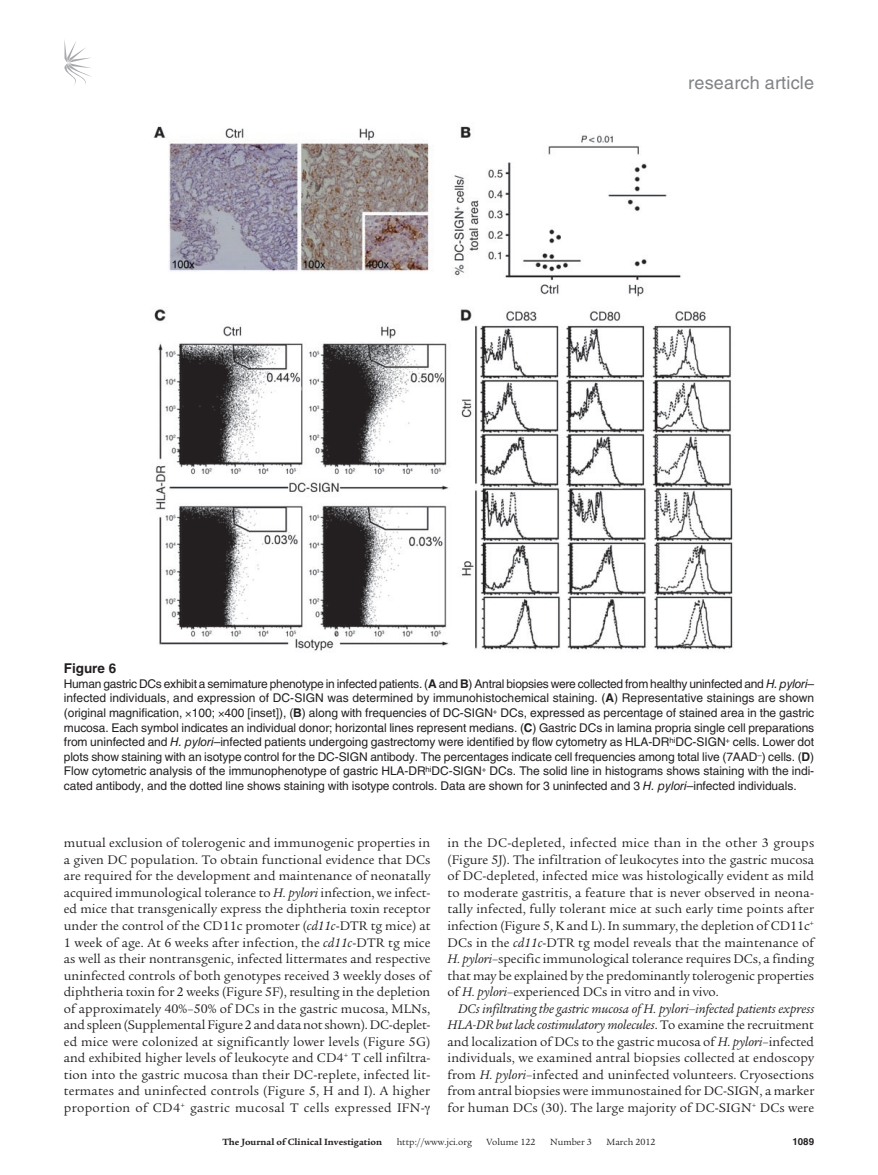
<style>
.page{position:relative;width:878px;height:1175px;background:#fff}
.page>*{position:absolute;margin:0;border:0;box-sizing:border-box;transform-origin:0 0}
.t1{font:18px "Helvetica LT Std";letter-spacing:.01em;color:#808285}
.t2{font:13.5px/16.5px "Legacy Serif Std";letter-spacing:.005em;color:#231f20;text-align:justify}
.t3{font:700 13.5px "Helvetica LT Std";color:#231f20}
.t4{font:12px/14.7px "Helvetica LT Std";letter-spacing:-.005em;color:#231f20;text-align:justify}
.t5{font:9.75px "Legacy Serif Std";color:#231f20}
.t6{font:700 9.75px "Legacy Serif Std";color:#231f20}
.t7{font:700 9.75px "Helvetica LT Std";color:#231f20}
.s1{font-weight:700}
.s2{font-style:italic}
</style>
<div class="page">
<svg style="left:64px;top:40px;width:27px;height:45px"></svg>
<img style="left:153px;top:126px;width:580px;height:525px">
<h1 class="t1" style="left:688px;top:73px;width:127px">research article</h1>
<p class="t3" style="left:64px;top:660px;width:54px">Figure 6</p>
<p class="t4" style="left:64px;top:676px;width:752px">Human gastric DCs exhibit a semimature phenotype in infected patients. (<span class="s1">A</span> and <span class="s1">B</span>) Antral biopsies were collected from healthy uninfected and <span class="s2">H. pylori</span>– infected individuals, and expression of DC-SIGN was determined by immunohistochemical staining. (<span class="s1">A</span>) Representative stainings are shown (original magnification, 100; 400 [inset]), (<span class="s1">B</span>) along with frequencies of DC-SIGN<sup>+</sup> DCs, expressed as percentage of stained area in the gastric mucosa. Each symbol indicates an individual donor; horizontal lines represent medians. (<span class="s1">C</span>) Gastric DCs in lamina propria single cell preparations from uninfected and <span class="s2">H. pylori</span>–infected patients undergoing gastrectomy were identified by flow cytometry as HLA-DR<sup>hi</sup>DC-SIGN<sup>+</sup> cells. Lower dot plots show staining with an isotype control for the DC-SIGN antibody. The percentages indicate cell frequencies among total live (7AAD<sup>–</sup>) cells. (<span class="s1">D</span>)<br>Flow cytometric analysis of the immunophenotype of gastric HLA-DR<sup>hi</sup>DC-SIGN<sup>+</sup> DCs. The solid line in histograms shows staining with the indi&shy;cated antibody, and the dotted line shows staining with isotype controls. Data are shown for 3 uninfected and 3 <span class="s2">H. pylori</span>–infected individuals.</p>
<p class="t2" style="left:64px;top:835px;width:368px">mutual exclusion of tolerogenic and immunogenic properties in a given DC population. To obtain functional evidence that DCs are required for the development and maintenance of neonatally acquired immunological tolerance to <span class="s2">H. pylori</span> infection, we infect&shy;ed mice that transgenically express the diphtheria toxin receptor under the control of the CD11c promoter (<span class="s2">cd11c</span>-DTR tg mice) at 1 week of age. At 6 weeks after infection, the <span class="s2">cd11c</span>-DTR tg mice as well as their nontransgenic, infected littermates and respective uninfected controls of both genotypes received 3 weekly doses of diphtheria toxin for 2 weeks (Figure 5F), resulting in the depletion of approximately 40%–50% of DCs in the gastric mucosa, MLNs, and spleen (Supplemental Figure 2 and data not shown). DC-deplet&shy;ed mice were colonized at significantly lower levels (Figure 5G) and exhibited higher levels of leukocyte and CD4<sup>+</sup> T cell infiltra&shy;tion into the gastric mucosa than their DC-replete, infected lit&shy;termates and uninfected controls (Figure 5, H and I). A higher proportion of CD4<sup>+</sup> gastric mucosal T cells expressed IFN-</p>
<p class="t2" style="left:447px;top:835px;width:368px">in the DC-depleted, infected mice than in the other 3 groups (Figure 5J). The infiltration of leukocytes into the gastric mucosa of DC-depleted, infected mice was histologically evident as mild to moderate gastritis, a feature that is never observed in neona&shy;tally infected, fully tolerant mice at such early time points after infection (Figure 5, K and L). In summary, the depletion of CD11c<sup>+ </sup>DCs in the <span class="s2">cd11c</span>-DTR tg model reveals that the maintenance of <span class="s2">H. pylori</span>–specific immunological tolerance requires DCs, a finding that may be explained by the predominantly tolerogenic properties of <span class="s2">H. pylori</span>–experienced DCs in vitro and in vivo.</p>
<p class="t2" style="left:447px;top:1000px;width:368px;text-indent:11px"><span class="s2">DCs infiltrating the gastric mucosa of H. pylori–infected patients express HLA-DR but lack costimulatory molecules</span>. To examine the recruitment and localization of DCs to the gastric mucosa of <span class="s2">H. pylori</span>–infected individuals, we examined antral biopsies collected at endoscopy from <span class="s2">H. pylori</span>–infected and uninfected volunteers. Cryosections from antral biopsies were immunostained for DC-SIGN, a marker for human DCs (30). The large majority of DC-SIGN<sup>+</sup> DCs were</p>
<p class="t6" style="left:222px;top:1135px;width:161px">The Journal of Clinical Investigation</p>
<p class="t5" style="left:396px;top:1136px;width:77px">http://www.jci.org</p>
<p class="t5" style="left:486px;top:1136px;width:50px">Volume 122</p>
<p class="t5" style="left:550px;top:1136px;width:43px">Number 3</p>
<p class="t5" style="left:606px;top:1136px;width:51px">March 2012</p>
<p class="t7" style="left:792px;top:1135px;width:23px">1089</p>
</div>
